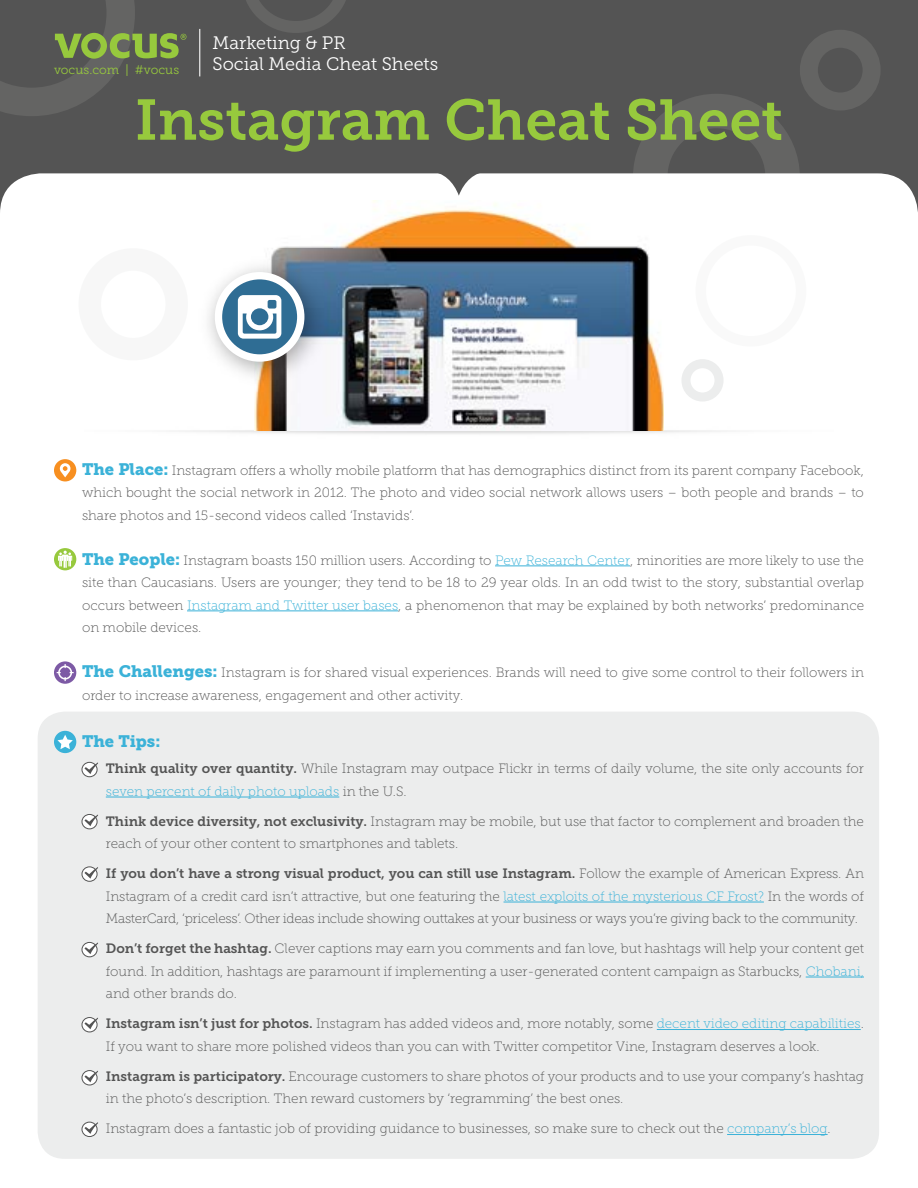
<style>
.page{position:relative;width:918px;height:1188px;background:#fff}
.page>*{position:absolute;margin:0;border:0;box-sizing:border-box;transform-origin:0 0}
.t1{font:57px "Museo Slab 700";color:#97c93d}
.t2{font:18px/21.6px "Museo Slab 300";color:#fff}
.t3{font:16.5px "Museo Slab 900";color:#3bb2d8}
.t4{font:13.5px/22.5px "Museo Slab 100";color:#545454}
.t5{font:13.5px/22.5px "Museo Slab 100";letter-spacing:-.02em;color:#545454}
.t6{font:13.5px "Museo Slab 700";letter-spacing:-.005em;color:#545454}
.t7{font:12.45px "Museo Slab 300";color:#97c93d}
.s1{font-family:"Museo Slab 900";font-size:16.5px;color:#3bb2d8}
.s2{color:#3bb2d8}
.s3{font-family:"Museo Slab 700"}
.s4{font-family:"Museo Slab 100"}
</style>
<div class="page">
<div style="left:38px;top:712px;width:841px;height:447px;background:#eceded;border-radius:27px"></div>
<div style="left:0;top:0;width:918px;height:222px;background:#545454"></div>
<div style="left:633px;top:94px;width:167px;height:167px;border:34px solid #646463;border-radius:50%"></div>
<div style="left:800px;top:30px;width:81px;height:81px;border:18px solid #646463;border-radius:50%"></div>
<svg style="left:246px;top:0;width:100px;height:33px"></svg>
<div style="left:0;top:173px;width:918px;height:161px;background:#fff;border-radius:40px"></div>
<svg style="left:431px;top:173px;width:56px;height:23px"></svg>
<hr style="left:495px;top:566px;width:135px;height:1px;background:#3bb2d8">
<hr style="left:187px;top:611px;width:211px;height:1px;background:#3bb2d8">
<hr style="left:106px;top:797px;width:233px;height:1px;background:#3bb2d8">
<hr style="left:504px;top:902px;width:260px;height:1px;background:#3bb2d8">
<hr style="left:806px;top:977px;width:58px;height:1px;background:#3bb2d8">
<hr style="left:657px;top:1029px;width:204px;height:1px;background:#3bb2d8">
<hr style="left:727px;top:1134px;width:101px;height:1px;background:#3bb2d8">
<div style="left:54px;top:459px;width:22px;height:22px;background:#f78f20;border-radius:50%"></div>
<svg style="left:60px;top:463px;width:10px;height:14px"></svg>
<svg style="left:54px;top:548px;width:22px;height:22px"></svg>
<svg style="left:58px;top:551px;width:14px;height:17px"></svg>
<svg style="left:54px;top:661px;width:22px;height:23px"></svg>
<svg style="left:57px;top:664px;width:17px;height:17px"></svg>
<div style="left:54px;top:731px;width:22px;height:22px;background:#3bb2d8;border-radius:50%"></div>
<svg style="left:57px;top:735px;width:16px;height:14px"></svg>
<div style="left:82px;top:762px;width:16px;height:15px;border:1px solid #545454;border-radius:50%"></div>
<svg style="left:84px;top:762px;width:14px;height:12px"></svg>
<div style="left:82px;top:814px;width:16px;height:15px;border:1px solid #545454;border-radius:50%"></div>
<svg style="left:84px;top:814px;width:14px;height:12px"></svg>
<div style="left:82px;top:866px;width:16px;height:16px;border:1px solid #545454;border-radius:50%"></div>
<svg style="left:84px;top:867px;width:14px;height:12px"></svg>
<div style="left:82px;top:942px;width:16px;height:15px;border:1px solid #545454;border-radius:50%"></div>
<svg style="left:84px;top:942px;width:14px;height:12px"></svg>
<div style="left:82px;top:1017px;width:16px;height:15px;border:1px solid #545454;border-radius:50%"></div>
<svg style="left:84px;top:1018px;width:14px;height:11px"></svg>
<div style="left:82px;top:1070px;width:16px;height:15px;border:1px solid #545454;border-radius:50%"></div>
<svg style="left:84px;top:1071px;width:14px;height:11px"></svg>
<div style="left:681px;top:359px;width:43px;height:43px;border:9px solid #eceded;border-radius:50%"></div>
<div style="left:79px;top:248px;width:109px;height:112px;border:22px solid #eceded;border-radius:50%"></div>
<div style="left:696px;top:235px;width:110px;height:112px;border:10px solid #eceded;border-radius:50%"></div>
<img style="left:254px;top:201px;width:410px;height:230px">
<svg style="left:0;top:0;width:186px;height:116px"></svg>
<hr style="left:199px;top:29px;width:1px;height:47px;background:#fff">
<div style="left:82px;top:1122px;width:16px;height:15px;border:1px solid #545454;border-radius:50%"></div>
<svg style="left:84px;top:1122px;width:14px;height:12px"></svg>
<img style="left:208px;top:248px;width:125px;height:139px">
<svg style="left:218px;top:276px;width:83px;height:82px;background:#5386a6"></svg>
<div style="left:215px;top:272px;width:89px;height:90px;border:7px solid #fff;border-radius:50%"></div>
<svg style="left:238px;top:295px;width:43px;height:44px"></svg>
<p class="t7" style="left:54px;top:63px;width:127px">vocus.com | #vocus</p>
<h2 class="t2" style="left:212px;top:32px;width:227px">Marketing &amp; PR<br>Social Media Cheat Sheets</h2>
<h1 class="t1" style="left:135px;top:88px;width:650px">Instagram Cheat Sheet</h1>
<p class="t4" style="left:82px;top:459px;width:783px;text-align:justify"><span class="s1">The Place:</span> Instagram offers a wholly mobile platform that has demographics distinct from its parent company Facebook, which bought the social network in 2012. The photo and video social network allows users – both people and brands – to share photos and 15-second videos called ‘Instavids’.</p>
<p class="t4" style="left:82px;top:549px;width:784px;text-align:justify"><span class="s1">The People:</span> Instagram boasts 150 million users. According to <span class="s2">Pew Research Center</span>, minorities are more likely to use the site than Caucasians. Users are younger; they tend to be 18 to 29 year olds. In an odd twist to the story, substantial overlap occurs between <span class="s2">Instagram and Twitter user bases</span>, a phenomenon that may be explained by both networks’ predominance on mobile devices.</p>
<p class="t4" style="left:82px;top:661px;width:783px"><span class="s1">The Challenges:</span> Instagram is for shared visual experiences. Brands will need to give some control to their followers in order to increase awareness, engagement and other activity.</p>
<p class="t3" style="left:82px;top:731px;width:80px">The Tips:</p>
<p class="t4" style="left:106px;top:757px;width:760px"><span class="s3">Think quality over quantity.</span> While Instagram may outpace Flickr in terms of daily volume, the site only accounts for <span class="s2">seven percent of daily photo uploads</span> in the U.S.</p>
<p class="t4" style="left:106px;top:810px;width:760px"><span class="s3">Think device diversity, not exclusivity.</span> Instagram may be mobile, but use that factor to complement and broaden the reach of your other content to smartphones and tablets.</p>
<p class="t6" style="left:106px;top:866px;width:760px">If you don’t have a strong visual product, you can still use Instagram. <span class="s4">Follow the example of American Express. An</span></p>
<p class="t5" style="left:106px;top:885px;width:760px">Instagram of a credit card isn’t attractive, but one featuring the <span class="s2">latest exploits of the mysterious CF Frost?</span> In the words of<br>MasterCard, ‘priceless’. Other ideas include showing outtakes at your business or ways you’re giving back to the community.</p>
<p class="t4" style="left:106px;top:937px;width:760px;text-align:justify"><span class="s3">Don’t forget the hashtag.</span> Clever captions may earn you comments and fan love, but hashtags will help your content get found. In addition, hashtags are paramount if implementing a user-generated content campaign as Starbucks, <span class="s2">Chobani, </span>and other brands do.</p>
<p class="t4" style="left:106px;top:1012px;width:760px"><span class="s3">Instagram isn’t just for photos.</span> Instagram has added videos and, more notably, some <span class="s2">decent video editing capabilities</span>.<br>If you want to share more polished videos than you can with Twitter competitor Vine, Instagram deserves a look.</p>
<p class="t4" style="left:106px;top:1065px;width:760px"><span class="s3">Instagram is participatory.</span> Encourage customers to share photos of your products and to use your company’s hashtag in the photo’s description. Then reward customers by ‘regramming’ the best ones.</p>
<p class="t4" style="left:106px;top:1117px;width:727px">Instagram does a fantastic job of providing guidance to businesses, so make sure to check out the <span class="s2">company’s blog</span>.</p>
</div>
